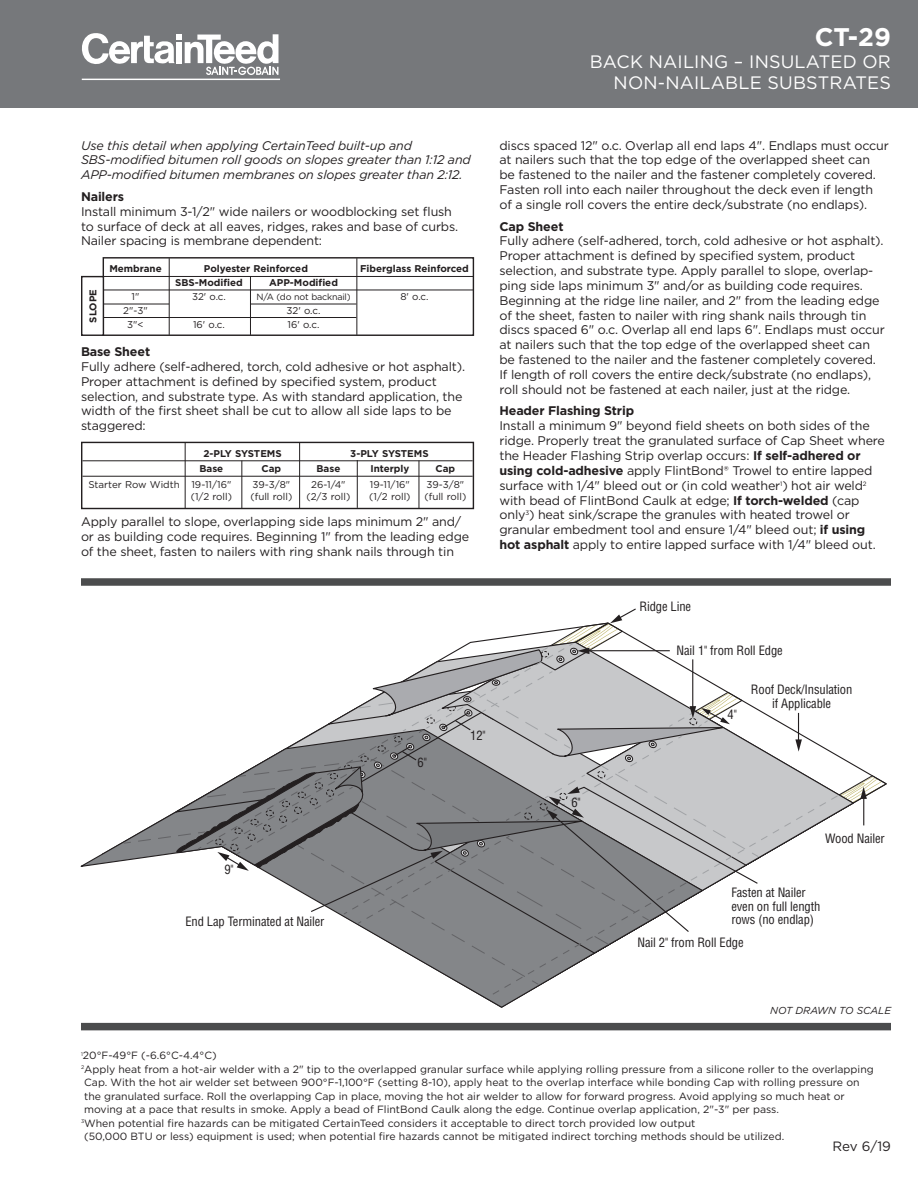
<style>
.page{position:relative;width:918px;height:1188px;background:#fff}
.page>*{position:absolute;margin:0;border:0;box-sizing:border-box;transform-origin:0 0}
.t1{font:700 25.5px "Gotham";color:#fff}
.t2{font:18px/20.1px "Gotham";letter-spacing:.01em;color:#fff;text-align:right}
.t3{font:13.5px "Gotham";color:#231f20}
.t4{font:12.6px/14.9px "Gotham";letter-spacing:-.01em;color:#231f20}
.t5{font:condensed 12.6px/13.5px "Helvetica LT Std";letter-spacing:-.01em;color:#231f20;text-align:center}
.t6{font:italic 12.6px/14.9px "Gotham";letter-spacing:-.01em;color:#231f20}
.t7{font:10.5px/13.5px "Gotham";color:#231f20}
.t8{font:italic 10.2px "Gotham";color:#231f20}
.t9{font:9.9px "Gotham";color:#231f20}
.t10{font:700 9.9px "Gotham";color:#231f20}
.t11{font:9px "Gotham";letter-spacing:-.02em;color:#231f20}
.s1{font-weight:700}
</style>
<div class="page">
<svg style="left:80px;top:608px;width:806px;height:400px"></svg>
<div style="left:0;top:0;width:918px;height:108px;background:#76787b"></div>
<svg style="left:82px;top:33px;width:197px;height:42px"></svg>
<hr style="left:82px;top:79px;width:198px;height:1px;background:#fff">
<div style="left:81px;top:578px;width:810px;height:8px;background:#4b4c4d"></div>
<div style="left:81px;top:1023px;width:810px;height:7px;background:#4b4c4d"></div>
<div style="left:103px;top:257px;width:371px;height:79px;border:1px solid #231f20"></div>
<div style="left:81px;top:276px;width:23px;height:60px;border:1px solid #231f20"></div>
<hr style="left:104px;top:276px;width:370px;height:1px;background:#231f20">
<hr style="left:104px;top:290px;width:370px;height:1px;background:#231f20">
<hr style="left:104px;top:304px;width:65px;height:1px;background:#231f20">
<hr style="left:251px;top:304px;width:105px;height:1px;background:#231f20">
<hr style="left:104px;top:317px;width:252px;height:1px;background:#231f20">
<hr style="left:169px;top:258px;width:1px;height:77px;background:#231f20">
<hr style="left:250px;top:276px;width:1px;height:59px;background:#231f20">
<hr style="left:356px;top:258px;width:1px;height:77px;background:#231f20">
<hr style="left:82px;top:460px;width:391px;height:1px;background:#231f20">
<hr style="left:82px;top:476px;width:391px;height:1px;background:#231f20">
<div style="left:81px;top:442px;width:393px;height:67px;border:1px solid #231f20"></div>
<hr style="left:241px;top:461px;width:1px;height:47px;background:#231f20">
<hr style="left:357px;top:460px;width:1px;height:48px;background:#231f20">
<hr style="left:419px;top:461px;width:1px;height:47px;background:#231f20">
<hr style="left:299px;top:443px;width:1px;height:65px;background:#231f20">
<hr style="left:185px;top:443px;width:1px;height:65px;background:#231f20">
<p class="t1" style="left:815px;top:20px;width:78px">CT-29</p>
<p class="t2" style="left:590px;top:52px;width:303px">BACK NAILING – INSULATED OR<br>NON-NAILABLE SUBSTRATES</p>
<p class="t6" style="left:81px;top:137px;width:391px">Use this detail when applying CertainTeed built-up and<br>SBS-modified bitumen roll goods on slopes greater than 1:12 and<br>APP-modified bitumen membranes on slopes greater than 2:12.</p>
<p class="t4" style="left:81px;top:189px;width:379px"><span class="s1">Nailers<br></span>Install minimum 3-1/2" wide nailers or woodblocking set flush to surface of deck at all eaves, ridges, rakes and base of curbs.<br>Nailer spacing is membrane dependent:</p>
<p class="t10" style="left:86px;top:323px;width:35px;rotate:-90deg">SLOPE</p>
<p class="t10" style="left:109px;top:262px;width:54px">Membrane</p>
<p class="t10" style="left:204px;top:262px;width:106px">Polyester Reinforced</p>
<p class="t10" style="left:360px;top:262px;width:110px">Fiberglass Reinforced</p>
<p class="t10" style="left:175px;top:276px;width:69px">SBS-Modified</p>
<p class="t10" style="left:269px;top:276px;width:70px">APP-Modified</p>
<p class="t9" style="left:132px;top:290px;width:9px">1"</p>
<p class="t9" style="left:192px;top:290px;width:35px">32' o.c.</p>
<p class="t11" style="left:256px;top:291px;width:96px">N/A (do not backnail)</p>
<p class="t9" style="left:400px;top:290px;width:30px">8' o.c.</p>
<p class="t9" style="left:123px;top:304px;width:26px">2"-3"</p>
<p class="t9" style="left:287px;top:304px;width:35px">32' o.c.</p>
<p class="t9" style="left:127px;top:318px;width:18px">3"&lt;</p>
<p class="t9" style="left:193px;top:318px;width:33px">16' o.c.</p>
<p class="t9" style="left:288px;top:318px;width:33px">16' o.c.</p>
<p class="t4" style="left:81px;top:344px;width:386px"><span class="s1">Base Sheet<br></span>Fully adhere (self-adhered, torch, cold adhesive or hot asphalt).<br>Proper attachment is defined by specified system, product selection, and substrate type. As with standard application, the width of the first sheet shall be cut to allow all side laps to be staggered:</p>
<p class="t10" style="left:203px;top:447px;width:80px">2-PLY SYSTEMS</p>
<p class="t10" style="left:350px;top:447px;width:80px">3-PLY SYSTEMS</p>
<p class="t10" style="left:199px;top:462px;width:25px">Base</p>
<p class="t10" style="left:262px;top:462px;width:21px">Cap</p>
<p class="t10" style="left:316px;top:462px;width:25px">Base</p>
<p class="t10" style="left:370px;top:462px;width:40px">Interply</p>
<p class="t10" style="left:436px;top:462px;width:21px">Cap</p>
<p class="t9" style="left:88px;top:478px;width:144px">Starter Row Width 19-11/16"</p>
<p class="t9" style="left:253px;top:478px;width:39px">39-3/8"</p>
<p class="t9" style="left:311px;top:478px;width:36px">26-1/4"</p>
<p class="t9" style="left:370px;top:478px;width:41px">19-11/16"</p>
<p class="t9" style="left:427px;top:478px;width:39px">39-3/8"</p>
<p class="t9" style="left:191px;top:490px;width:43px">(1/2 roll)</p>
<p class="t9" style="left:250px;top:490px;width:43px">(full roll)</p>
<p class="t9" style="left:307px;top:490px;width:45px">(2/3 roll)</p>
<p class="t9" style="left:369px;top:490px;width:43px">(1/2 roll)</p>
<p class="t9" style="left:424px;top:490px;width:43px">(full roll)</p>
<p class="t4" style="left:81px;top:514px;width:390px">Apply parallel to slope, overlapping side laps minimum 2" and/ or as building code requires. Beginning 1" from the leading edge of the sheet, fasten to nailers with ring shank nails through tin</p>
<p class="t4" style="left:500px;top:137px;width:391px">discs spaced 12" o.c. Overlap all end laps 4". Endlaps must occur at nailers such that the top edge of the overlapped sheet can<br>be fastened to the nailer and the fastener completely covered.<br>Fasten roll into each nailer throughout the deck even if length<br>of a single roll covers the entire deck/substrate (no endlaps).</p>
<p class="t4" style="left:500px;top:218px;width:387px"><span class="s1">Cap Sheet<br></span>Fully adhere (self-adhered, torch, cold adhesive or hot asphalt).<br>Proper attachment is defined by specified system, product selection, and substrate type. Apply parallel to slope, overlap&shy;ping side laps minimum 3" and/or as building code requires.<br>Beginning at the ridge line nailer, and 2" from the leading edge of the sheet, fasten to nailer with ring shank nails through tin discs spaced 6" o.c. Overlap all end laps 6". Endlaps must occur at nailers such that the top edge of the overlapped sheet can be fastened to the nailer and the fastener completely covered.<br>If length of roll covers the entire deck/substrate (no endlaps), roll should not be fastened at each nailer, just at the ridge.</p>
<p class="t4" style="left:500px;top:403px;width:387px"><span class="s1">Header Flashing Strip<br></span>Install a minimum 9" beyond field sheets on both sides of the ridge. Properly treat the granulated surface of Cap Sheet where the Header Flashing Strip overlap occurs: <span class="s1">If self-adhered or using cold-adhesive</span> apply FlintBond® Trowel to entire lapped surface with 1/4" bleed out or (in cold weather<sup>1</sup>) hot air weld<sup>2 </sup>with bead of FlintBond Caulk at edge; <span class="s1">If torch-welded</span> (cap only<sup>3</sup>) heat sink/scrape the granules with heated trowel or granular embedment tool and ensure 1/4" bleed out; <span class="s1">if using hot asphalt</span> apply to entire lapped surface with 1/4" bleed out.</p>
<p class="t5" style="left:224px;top:863px;width:11px">9"</p>
<p class="t5" style="left:185px;top:915px;width:141px">End Lap Terminated at Nailer</p>
<p class="t5" style="left:417px;top:755px;width:11px">6"</p>
<p class="t5" style="left:470px;top:728px;width:17px">12"</p>
<p class="t5" style="left:571px;top:796px;width:11px">6"</p>
<p class="t5" style="left:640px;top:599px;width:53px">Ridge Line</p>
<p class="t5" style="left:677px;top:643px;width:108px">Nail 1" from Roll Edge</p>
<p class="t5" style="left:728px;top:707px;width:11px">4"</p>
<p class="t5" style="left:751px;top:683px;width:103px">Roof Deck/Insulation if Applicable</p>
<p class="t5" style="left:825px;top:832px;width:61px">Wood Nailer</p>
<p class="t5" style="left:731px;top:886px;width:91px;text-align:left">Fasten at Nailer even on full length rows (no endlap)</p>
<p class="t5" style="left:637px;top:936px;width:108px">Nail 2" from Roll Edge</p>
<p class="t8" style="left:770px;top:1004px;width:122px">NOT DRAWN TO SCALE</p>
<p class="t7" style="left:81px;top:1048px;width:794px"><sup>1</sup>20°F-49°F (-6.6°C-4.4°C)<br><sup>2</sup>Apply heat from a hot-air welder with a 2" tip to the overlapped granular surface while applying rolling pressure from a silicone roller to the overlapping Cap. With the hot air welder set between 900°F-1,100°F (setting 8-10), apply heat to the overlap interface while bonding Cap with rolling pressure on the granulated surface. Roll the overlapping Cap in place, moving the hot air welder to allow for forward progress. Avoid applying so much heat or moving at a pace that results in smoke. Apply a bead of FlintBond Caulk along the edge. Continue overlap application, 2"-3" per pass.</p>
<p class="t7" style="left:84px;top:1116px;width:702px;text-indent:-3px"><sup>3</sup>When potential fire hazards can be mitigated CertainTeed considers it acceptable to direct torch provided low output<br>(50,000 BTU or less) equipment is used; when potential fire hazards cannot be mitigated indirect torching methods should be utilized.</p>
<p class="t3" style="left:833px;top:1137px;width:60px">Rev 6/19</p>
</div>
